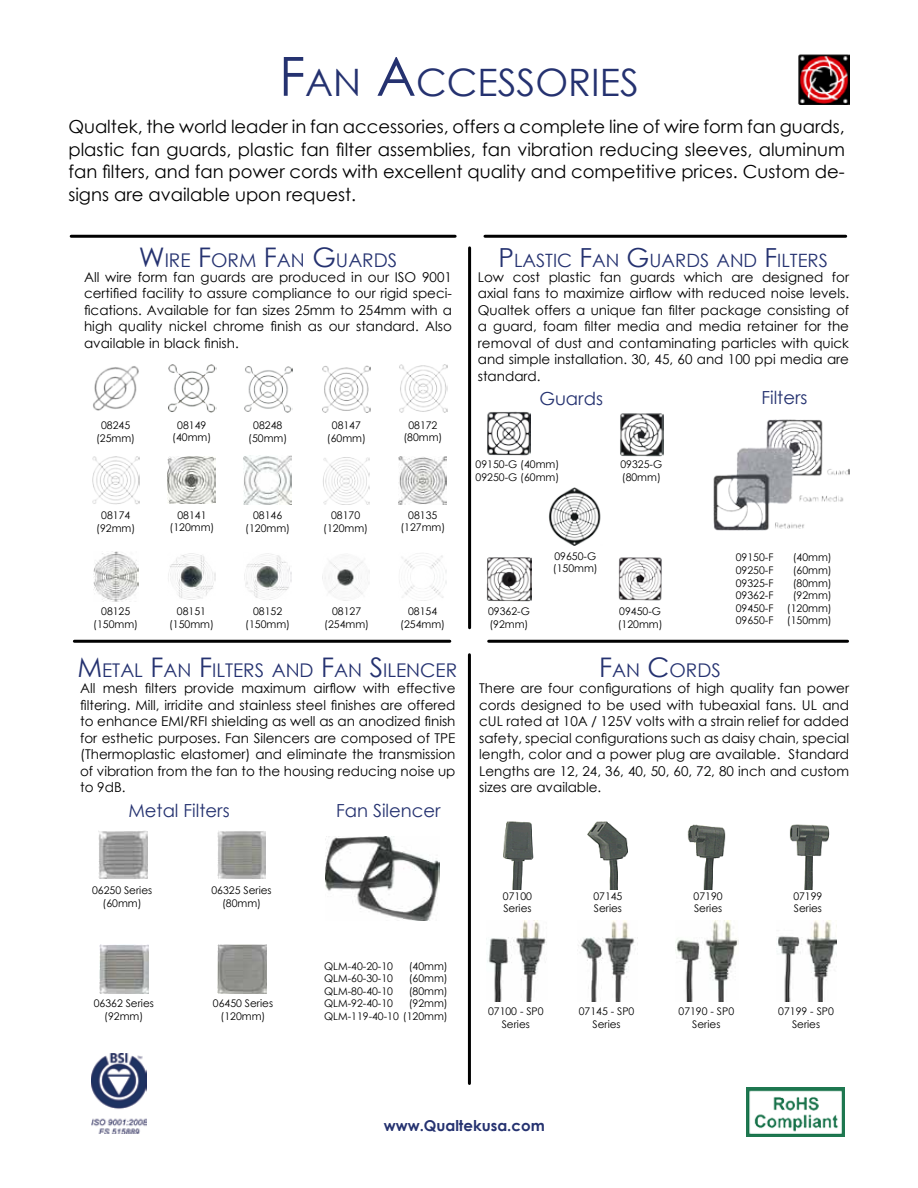
<style>
.page{position:relative;width:918px;height:1188px;background:#fff}
.page>*{position:absolute;margin:0;border:0;box-sizing:border-box;transform-origin:0 0}
.t1{font:37.8px "Century Gothic";color:#253270}
.t2{font:18.9px "Century Gothic";color:#253270}
.t3{font:18.3px "Century Gothic";color:#253270}
.t4{font:18px/22.5px "Century Gothic";color:#000;text-align:justify}
.t5{font:18px "Century Gothic";color:#253270}
.t6{font:700 15px "Century Gothic";color:#253270}
.t7{font:13.5px/16.5px "Century Gothic";color:#000;text-align:justify}
.t8{font:10.5px/12.6px "Century Gothic";color:#000;text-align:center}
.s1{font-size:54px}
.s2{font-size:27px}
.s3{font-size:26.25px}
.s4{font-style:inherit}
</style>
<div class="page">
<img style="left:798px;top:54px;width:51px;height:51px">
<hr style="left:468px;top:655px;width:3px;height:428px;background:#000">
<hr style="left:74px;top:640px;width:376px;height:3px;background:#000">
<img style="left:487px;top:921px;width:60px;height:81px">
<img style="left:578px;top:921px;width:56px;height:81px">
<img style="left:676px;top:921px;width:63px;height:81px">
<img style="left:778px;top:920px;width:59px;height:81px">
<img style="left:503px;top:821px;width:31px;height:68px">
<img style="left:587px;top:821px;width:41px;height:68px">
<img style="left:687px;top:824px;width:39px;height:66px">
<img style="left:789px;top:824px;width:41px;height:66px">
<hr style="left:468px;top:248px;width:3px;height:380px;background:#000">
<hr style="left:489px;top:640px;width:359px;height:3px;background:#000">
<hr style="left:71px;top:235px;width:384px;height:3px;background:#000">
<hr style="left:485px;top:235px;width:361px;height:3px;background:#000">
<img style="left:714px;top:419px;width:135px;height:111px">
<img style="left:487px;top:412px;width:44px;height:43px">
<img style="left:620px;top:413px;width:43px;height:44px">
<img style="left:486px;top:557px;width:45px;height:45px">
<img style="left:618px;top:557px;width:44px;height:44px">
<img style="left:548px;top:487px;width:53px;height:59px">
<img style="left:325px;top:561px;width:45px;height:40px">
<img style="left:168px;top:364px;width:49px;height:49px">
<img style="left:322px;top:365px;width:49px;height:48px">
<img style="left:399px;top:364px;width:48px;height:49px">
<img style="left:92px;top:456px;width:48px;height:48px">
<img style="left:323px;top:457px;width:47px;height:47px">
<img style="left:168px;top:456px;width:48px;height:48px">
<img style="left:244px;top:456px;width:48px;height:48px">
<img style="left:93px;top:552px;width:45px;height:50px">
<img style="left:398px;top:456px;width:48px;height:48px">
<img style="left:99px;top:830px;width:49px;height:49px">
<img style="left:100px;top:945px;width:49px;height:48px">
<img style="left:217px;top:831px;width:49px;height:48px">
<img style="left:218px;top:945px;width:48px;height:48px">
<img style="left:325px;top:836px;width:115px;height:84px">
<img style="left:93px;top:366px;width:46px;height:45px">
<img style="left:244px;top:366px;width:48px;height:47px">
<img style="left:399px;top:553px;width:48px;height:48px">
<img style="left:168px;top:553px;width:47px;height:47px">
<img style="left:244px;top:553px;width:48px;height:47px">
<img style="left:747px;top:1087px;width:98px;height:49px">
<img style="left:92px;top:1053px;width:55px;height:81px">
<h1 class="t1" style="left:279px;top:56px;width:361px"><span class="s1">F</span>AN <span class="s1">A</span>CC ESSORIES</h1>
<p class="t4" style="left:68px;top:115px;width:778px">Qualtek, the world leader in fan accessories, offers a complete line of wire form fan guards, plastic fan guards, plastic fan filter assemblies, fan vibration reducing sleeves, aluminum fan filters, and fan power cords with excellent quality and competitive prices. Custom de&shy;signs are available upon request.</p>
<h2 class="t2" style="left:139px;top:247px;width:260px"><span class="s2">W</span>IRE <span class="s2">F</span>ORM <span class="s2">F</span>AN <span class="s2">G</span>UARDS</h2>
<h3 class="t3" style="left:499px;top:247px;width:331px"><span class="s3">P</span>LASTIC <span class="s3">F</span>AN <span class="s3">G</span>UARDS AND <span class="s3">F</span>ILTERS</h3>
<p class="t7" style="left:84px;top:268px;width:369px">All wire form fan guards are produced in our ISO 9001 certified facility to assure compliance to our rigid speci&shy;fications. Available for fan sizes 25mm to 254mm with a high quality nickel chrome finish as our standard. Also available in black finish.</p>
<p class="t7" style="left:478px;top:268px;width:373px">Low cost plastic fan guards which are designed for axial fans to maximize airflow with reduced noise levels.<br>Qualtek offers a unique fan filter package consisting of a guard, foam filter media and media retainer for the removal of dust and contaminating particles with quick and simple installation. 30, 45, 60 and 100 ppi media are standard.</p>
<p class="t8" style="left:96px;top:419px;width:41px">08245 (25mm)</p>
<p class="t8" style="left:172px;top:419px;width:41px">08149 (40mm)</p>
<p class="t8" style="left:248px;top:419px;width:41px">08248 (50mm)</p>
<p class="t8" style="left:327px;top:419px;width:41px">08147 (60mm)</p>
<p class="t8" style="left:403px;top:419px;width:41px">08172 (80mm)</p>
<p class="t8" style="left:96px;top:509px;width:41px">08174 (92mm)</p>
<p class="t8" style="left:170px;top:509px;width:46px">08141 (120mm)</p>
<p class="t8" style="left:245px;top:509px;width:46px">08146 (120mm)</p>
<p class="t8" style="left:323px;top:509px;width:46px">08170 (120mm)</p>
<p class="t8" style="left:400px;top:508px;width:46px">08135 (127mm)</p>
<p class="t8" style="left:93px;top:605px;width:46px">08125 (150mm)</p>
<p class="t8" style="left:169px;top:605px;width:46px">08151 (150mm)</p>
<p class="t8" style="left:245px;top:605px;width:46px">08152 (150mm)</p>
<p class="t8" style="left:324px;top:605px;width:46px">08127 (254mm)</p>
<p class="t8" style="left:400px;top:605px;width:46px">08154 (254mm)</p>
<h2 class="t2" style="left:77px;top:657px;width:381px"><span class="s2">M</span> ETAL <span class="s2">F</span>AN <span class="s2">F</span>ILTERS AND <span class="s2">F</span>AN <span class="s2">S</span>ILENCER</h2>
<p class="t7" style="left:80px;top:680px;width:377px">All mesh filters provide maximum airflow with effective filtering. Mill, irridite and stainless steel finishes are offered to enhance EMI/RFI shielding as well as an anodized finish for esthetic purposes. Fan Silencers are composed of TPE (Thermoplastic elastomer) and eliminate the transmission of vibration from the fan to the housing reducing noise up to 9dB.</p>
<h3 class="t5" style="left:128px;top:798px;width:103px">Metal Filters</h3>
<h3 class="t5" style="left:336px;top:798px;width:106px">Fan Silencer</h3>
<h3 class="t5" style="left:539px;top:386px;width:65px">Guards</h3>
<h3 class="t5" style="left:761px;top:385px;width:48px">Filters</h3>
<p class="t8" style="left:476px;top:458px;width:85px;text-align:left">09150-G (40mm)<br>09250-G (60mm)</p>
<p class="t8" style="left:620px;top:458px;width:43px;text-align:left">09325-G (80mm)</p>
<p class="t8" style="left:553px;top:550px;width:46px;text-align:left">09650-G (150mm)</p>
<p class="t8" style="left:488px;top:605px;width:43px;text-align:left">09362-G (92mm)</p>
<p class="t8" style="left:618px;top:605px;width:46px;text-align:left">09450-G (120mm)</p>
<h2 class="t2" style="left:599px;top:657px;width:123px"><span class="s2">F</span>AN <span class="s2">C</span>ORDS</h2>
<p class="t8" style="left:736px;top:551px;width:39px">09150-F</p>
<p class="t8" style="left:793px;top:551px;width:41px">(40mm)</p>
<p class="t8" style="left:736px;top:564px;width:39px">09250-F</p>
<p class="t8" style="left:793px;top:564px;width:41px">(60mm)</p>
<p class="t8" style="left:736px;top:576px;width:39px">09325-F</p>
<p class="t8" style="left:793px;top:576px;width:41px">(80mm)</p>
<p class="t8" style="left:736px;top:589px;width:39px">09362-F</p>
<p class="t8" style="left:793px;top:589px;width:41px">(92mm)</p>
<p class="t8" style="left:736px;top:602px;width:39px">09450-F</p>
<p class="t8" style="left:787px;top:602px;width:46px">(120mm)</p>
<p class="t8" style="left:736px;top:614px;width:39px">09650-F</p>
<p class="t8" style="left:787px;top:614px;width:46px">(150mm)</p>
<p class="t7" style="left:479px;top:680px;width:371px">There are four configurations of high quality fan power cords designed to be used with tubeaxial fans. UL and cUL rated at 10A / 125V volts with a strain relief for added safety, special configurations such as daisy chain, special length, color and a power plug are available. Standard Lengths are 12, 24, 36, 40, 50, 60, 72, 80 inch and custom sizes are available.</p>
<p class="t8" style="left:92px;top:884px;width:62px">06250 Series (60mm)</p>
<p class="t8" style="left:211px;top:884px;width:62px">06325 Series (80mm)</p>
<p class="t8" style="left:503px;top:890px;width:31px;text-align:left">07100<br>Series</p>
<p class="t8" style="left:593px;top:890px;width:31px;text-align:left">07145<br>Series</p>
<p class="t8" style="left:694px;top:890px;width:31px;text-align:left">07190<br>Series</p>
<p class="t8" style="left:793px;top:890px;width:31px;text-align:left">07199<br>Series</p>
<p class="t8" style="left:94px;top:997px;width:62px">06362 Series (92mm)</p>
<p class="t8" style="left:213px;top:997px;width:62px">06450 Series (120mm)</p>
<p class="t8" style="left:324px;top:959px;width:71px">QLM-40-20-10</p>
<p class="t8" style="left:409px;top:959px;width:41px">(40mm)</p>
<p class="t8" style="left:324px;top:972px;width:71px">QLM-60-30-10</p>
<p class="t8" style="left:409px;top:972px;width:41px">(60mm)</p>
<p class="t8" style="left:324px;top:985px;width:71px">QLM-80-40-10</p>
<p class="t8" style="left:409px;top:985px;width:41px">(80mm)</p>
<p class="t8" style="left:324px;top:997px;width:71px">QLM-92-40-10</p>
<p class="t8" style="left:324px;top:997px;width:125px;text-align:right">(92mm)<br>QLM-119-40-10 (120mm)</p>
<p class="t8" style="left:488px;top:1005px;width:57px">07100 - SP0<br>Series</p>
<p class="t8" style="left:579px;top:1005px;width:57px">07145 - <span class="s4">SP0<br></span>Series</p>
<p class="t8" style="left:679px;top:1005px;width:57px">07190 - <span class="s4">SP0<br></span>Series</p>
<p class="t8" style="left:778px;top:1005px;width:57px">07199 - <span class="s4">SP0<br></span>Series</p>
<p class="t6" style="left:384px;top:1115px;width:163px">www.Qualtekusa.com</p>
</div>
